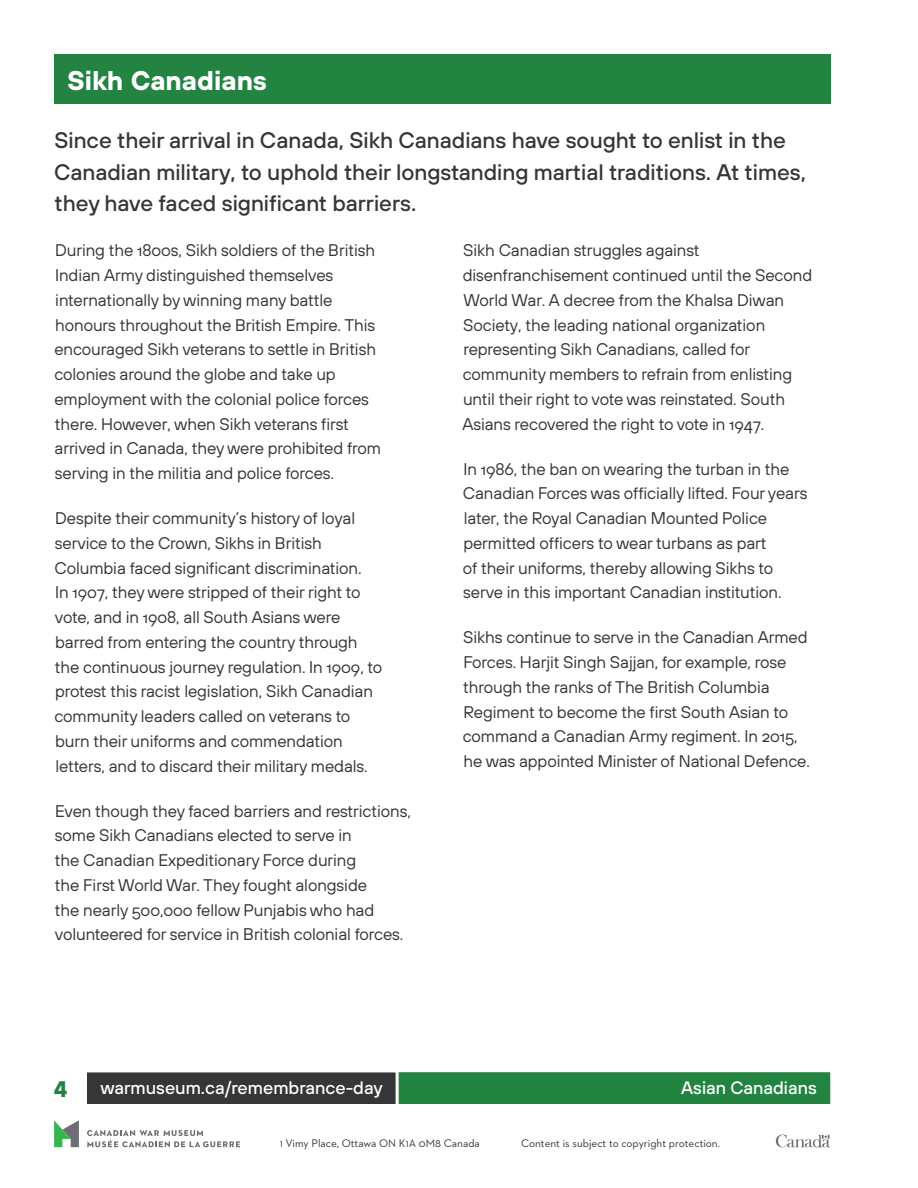
<style>
.page{position:relative;width:918px;height:1188px;background:#fff}
.page>*{position:absolute;margin:0;border:0;box-sizing:border-box;transform-origin:0 0}
.H2_-_Section_Titles{font:700 27px "TT Hoves";color:#fff}
.P_-_Intro_Paragraph{font:500 22.5px/31.5px "TT Hoves";color:#363537}
.t1{font:700 22.5px "TT Hoves";color:#238441}
.t2{font:500 18px "TT Hoves";color:#fff}
.P_-_Body_Text{font:16.8px/24.8px "TT Hoves";letter-spacing:-.005em;color:#363537}
.t3{font:11.25px "Neutraface 2 Text";color:#363537}
</style>
<div class="page">
<div style="left:86px;top:1071px;width:746px;height:35px;background:#238441"></div>
<div style="left:84px;top:1069px;width:749px;height:38px;border:3px solid #fff"></div>
<svg style="left:776px;top:1134px;width:54px;height:14px"></svg>
<svg style="left:87px;top:1130px;width:153px;height:17px"></svg>
<svg style="left:54px;top:1120px;width:25px;height:27px"></svg>
<div style="left:86px;top:1071px;width:311px;height:35px;background:#363537"></div>
<div style="left:84px;top:1069px;width:315px;height:38px;border:3px solid #fff"></div>
<div style="left:54px;top:54px;width:776px;height:49px;background:#238441"></div>
<h2 class="H2_-_Section_Titles" style="left:68px;top:62px;width:201px">Sikh Canadians</h2>
<p class="P_-_Intro_Paragraph" style="left:54px;top:124px;width:754px">Since their arrival in Canada, Sikh Canadians have sought to enlist in the<br>Canadian military, to uphold their longstanding martial traditions. At times, they have faced significant barriers.</p>
<p class="P_-_Body_Text" style="left:54px;top:238px;width:328px">During the 1800s, Sikh soldiers of the British Indian Army distinguished themselves internationally by winning many battle honours throughout the British Empire. This encouraged Sikh veterans to settle in British colonies around the globe and take up employment with the colonial police forces there. However, when Sikh veterans first arrived in Canada, they were prohibited from serving in the militia and police forces.</p>
<p class="P_-_Body_Text" style="left:54px;top:506px;width:330px">Despite their community’s history of loyal service to the Crown, Sikhs in British Columbia faced significant discrimination.<br>In 1907, they were stripped of their right to vote, and in 1908, all South Asians were barred from entering the country through the continuous journey regulation. In 1909, to protest this racist legislation, Sikh Canadian community leaders called on veterans to burn their uniforms and commendation letters, and to discard their military medals.</p>
<p class="P_-_Body_Text" style="left:55px;top:798px;width:358px">Even though they faced barriers and restrictions, some Sikh Canadians elected to serve in<br>the Canadian Expeditionary Force during<br>the First World War. They fought alongside<br>the nearly 500,000 fellow Punjabis who had volunteered for service in British colonial forces.</p>
<p class="P_-_Body_Text" style="left:463px;top:238px;width:351px">Sikh Canadian struggles against disenfranchisement continued until the Second World War. A decree from the Khalsa Diwan Society, the leading national organization representing Sikh Canadians, called for community members to refrain from enlisting until their right to vote was reinstated. South Asians recovered the right to vote in 1947.</p>
<p class="P_-_Body_Text" style="left:463px;top:456px;width:346px">In 1986, the ban on wearing the turban in the Canadian Forces was officially lifted. Four years later, the Royal Canadian Mounted Police permitted officers to wear turbans as part<br>of their uniforms, thereby allowing Sikhs to serve in this important Canadian institution.</p>
<p class="P_-_Body_Text" style="left:463px;top:625px;width:349px">Sikhs continue to serve in the Canadian Armed Forces. Harjit Singh Sajjan, for example, rose through the ranks of The British Columbia Regiment to become the first South Asian to command a Canadian Army regiment. In 2015, he was appointed Minister of National Defence.</p>
<p class="t2" style="left:100px;top:1076px;width:284px">warmuseum.ca/remembrance-day</p>
<h2 class="t1" style="left:54px;top:1074px;width:15px">4</h2>
<p class="t2" style="left:681px;top:1076px;width:137px">Asian Canadians</p>
<p class="t3" style="left:280px;top:1137px;width:202px">1 Vimy Place, Ottawa ON K1A 0M8 Canada</p>
<p class="t3" style="left:521px;top:1137px;width:201px">Content is subject to copyright protection.</p>
</div>
